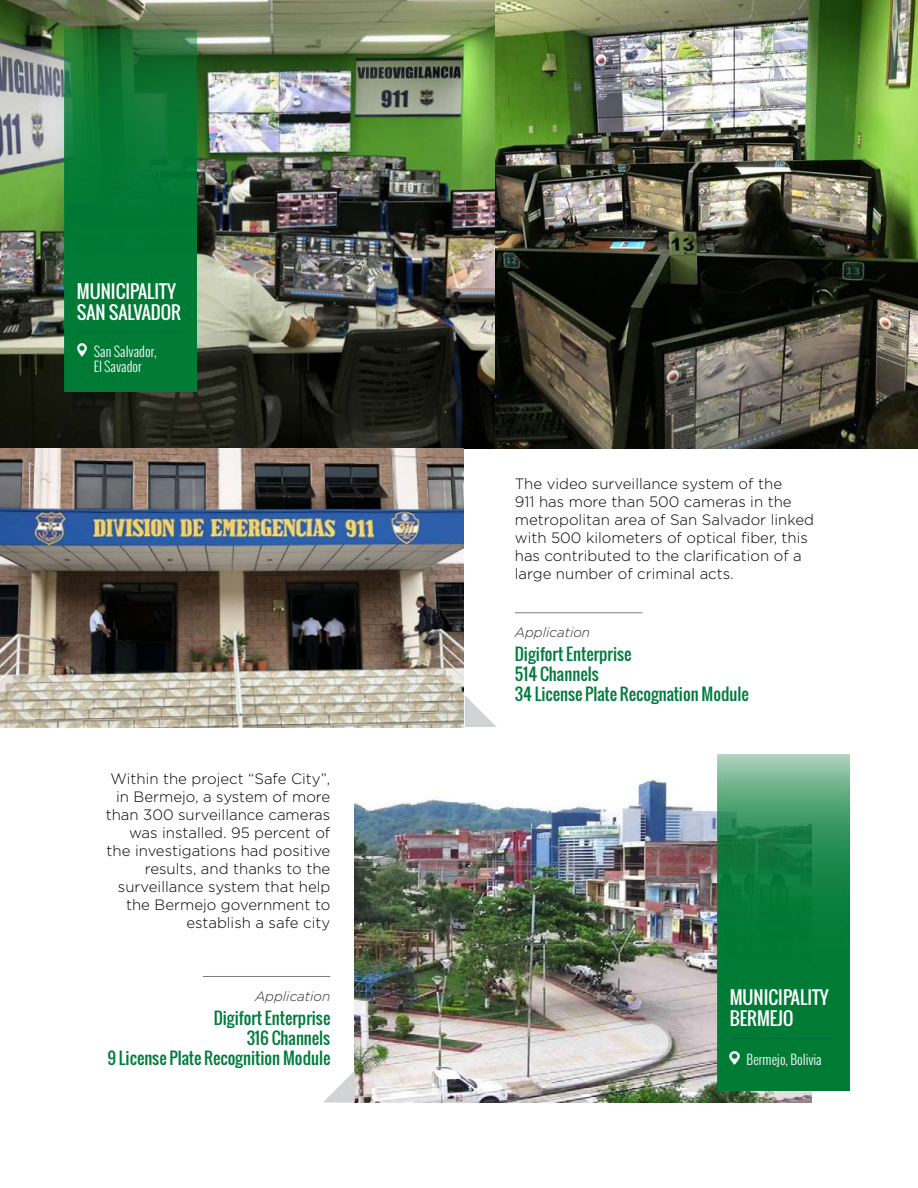
<style>
.page{position:relative;width:918px;height:1188px;background:#fff}
.page>*{position:absolute;margin:0;border:0;box-sizing:border-box;transform-origin:0 0}
.t1{font:18px/21px "Oswald";color:#fff}
.t2{font:16.5px/19.8px "Oswald";color:#007b3e}
.t3{font:300 15px/18px "Gotham";color:#000}
.t4{font:300 13.5px/15px "Oswald";color:#fff}
.t5{font:italic 300 13.5px "Gotham";color:#292829}
</style>
<div class="page">
<img style="left:495px;top:0;width:422px;height:448px">
<img style="left:0;top:0;width:495px;height:448px">
<img style="left:0;top:448px;width:463px;height:279px">
<img style="left:64px;top:30px;width:132px;height:361px">
<hr style="left:77px;top:331px;width:107px;height:2px;background:#007038">
<svg style="left:77px;top:343px;width:10px;height:13px"></svg>
<svg style="left:465px;top:695px;width:32px;height:32px"></svg>
<hr style="left:515px;top:613px;width:127px;height:1px;background:#7b7c7f">
<img style="left:355px;top:778px;width:457px;height:325px">
<img style="left:717px;top:755px;width:132px;height:335px">
<hr style="left:730px;top:1038px;width:107px;height:1px;background:#007038">
<svg style="left:730px;top:1051px;width:10px;height:13px"></svg>
<svg style="left:323px;top:1071px;width:32px;height:32px"></svg>
<hr style="left:203px;top:976px;width:127px;height:1px;background:#7b7c7f">
<p class="t1" style="left:77px;top:280px;width:106px">MUNICIPALITY<br>SAN SALVADOR</p>
<p class="t4" style="left:94px;top:343px;width:64px">San Salvador,<br>El Savador</p>
<p class="t3" style="left:106px;top:770px;width:226px;text-align:right">Within the project “Safe City”, in Bermejo, a system of more than 300 surveillance cameras was installed. 95 percent of the investigations had positive results, and thanks to the surveillance system that help the Bermejo government to establish a safe city</p>
<p class="t5" style="left:255px;top:989px;width:77px">Application</p>
<p class="t2" style="left:107px;top:1008px;width:224px;text-align:right">Digifort Enterprise<br>316 Channels<br>9 License Plate Recognition Module</p>
<p class="t3" style="left:515px;top:475px;width:301px">The video surveillance system of the<br>911 has more than 500 cameras in the metropolitan area of San Salvador linked with 500 kilometers of optical fiber, this has contributed to the clarification of a large number of criminal acts.</p>
<p class="t5" style="left:515px;top:625px;width:77px">Application</p>
<p class="t2" style="left:515px;top:644px;width:236px">Digifort Enterprise<br>514 Channels<br>34 License Plate Recognation Module</p>
<p class="t1" style="left:730px;top:987px;width:101px">MUNICIPALITY<br>BERMEJO</p>
<p class="t4" style="left:747px;top:1051px;width:77px">Bermejo, Bolivia</p>
</div>
